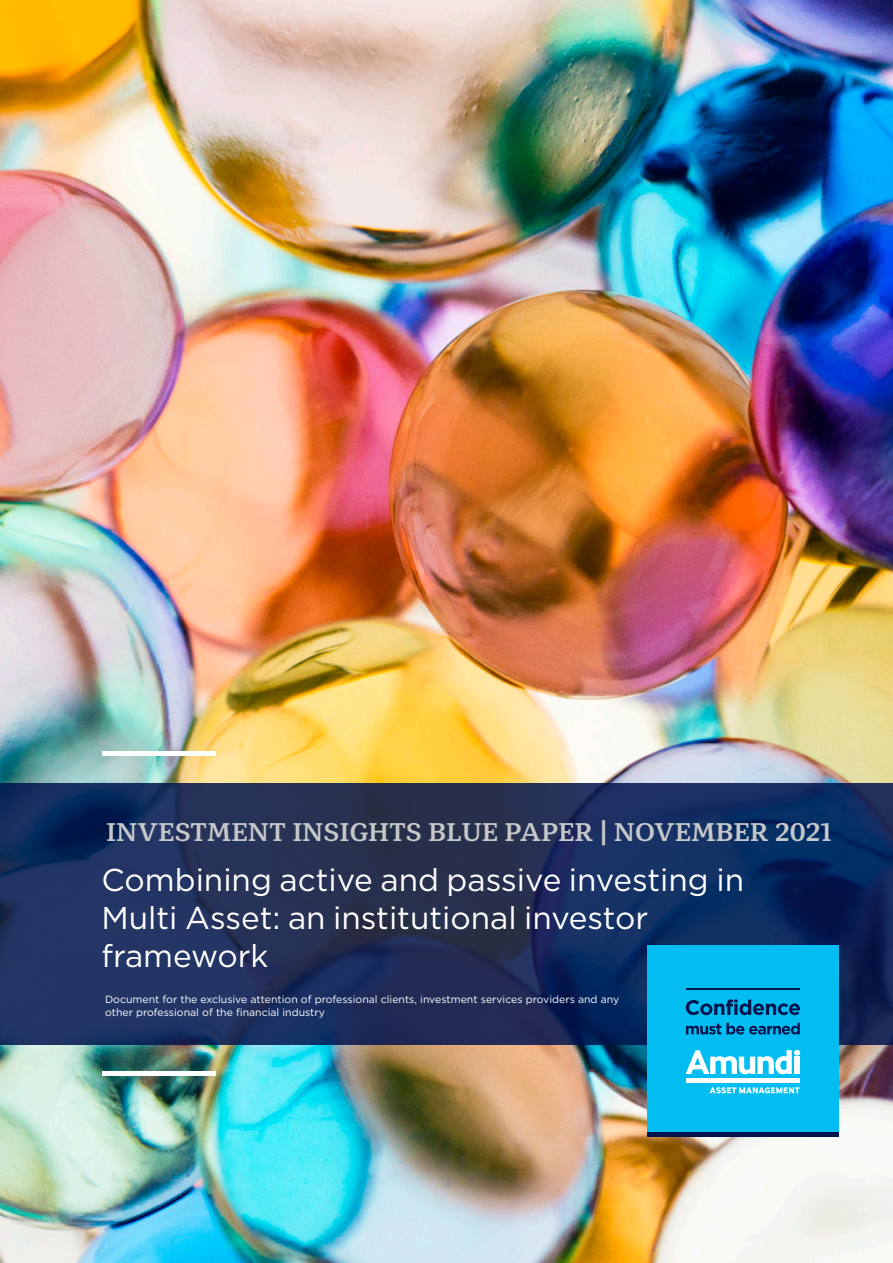
<style>
.page{position:relative;width:893px;height:1263px;background:#fff}
.page>*{position:absolute;margin:0;border:0;box-sizing:border-box;transform-origin:0 0}
.COVER_TITLE{font:31.5px/37.8px "Gotham";color:#fff}
.t1{font:700 25.5px "Mediator Serif";letter-spacing:.01em;color:#c7c8ca}
.t2{font:10.5px/12.6px "Gotham";color:#fff}
</style>
<div class="page">
<img style="left:0;top:0;width:893px;height:1263px">
<svg style="left:0;top:783px;width:893px;height:261px;background:#1b2d5a"></svg>
<div style="left:647px;top:945px;width:191px;height:191px;background:#01bdf2"></div>
<hr style="left:647px;top:1132px;width:191px;height:4px;background:#00134d">
<div style="left:686px;top:1078px;width:114px;height:5px;background:#fff"></div>
<svg style="left:686px;top:1050px;width:114px;height:24px"></svg>
<div style="left:794px;top:1056px;width:6px;height:18px;background:#fff"></div>
<svg style="left:710px;top:1087px;width:90px;height:7px"></svg>
<hr style="left:686px;top:988px;width:114px;height:1px;background:#00134d">
<svg style="left:686px;top:999px;width:114px;height:16px"></svg>
<svg style="left:686px;top:1023px;width:114px;height:11px"></svg>
<div style="left:102px;top:751px;width:114px;height:5px;background:#fff"></div>
<hr style="left:102px;top:1071px;width:114px;height:4px;background:#fff">
<p class="t1" style="left:107px;top:816px;width:727px">INVESTMENT INSIGHTS BLUE PAPER | NOVEMBER 2021</p>
<p class="COVER_TITLE" style="left:102px;top:860px;width:644px">Combining active and passive investing in</p>
<p class="COVER_TITLE" style="left:102px;top:898px;width:548px">Multi Asset: an institutional investor framework</p>
<p class="t2" style="left:105px;top:993px;width:516px">Document for the exclusive attention of professional clients, investment services providers and any other professional of the financial industry</p>
</div>
